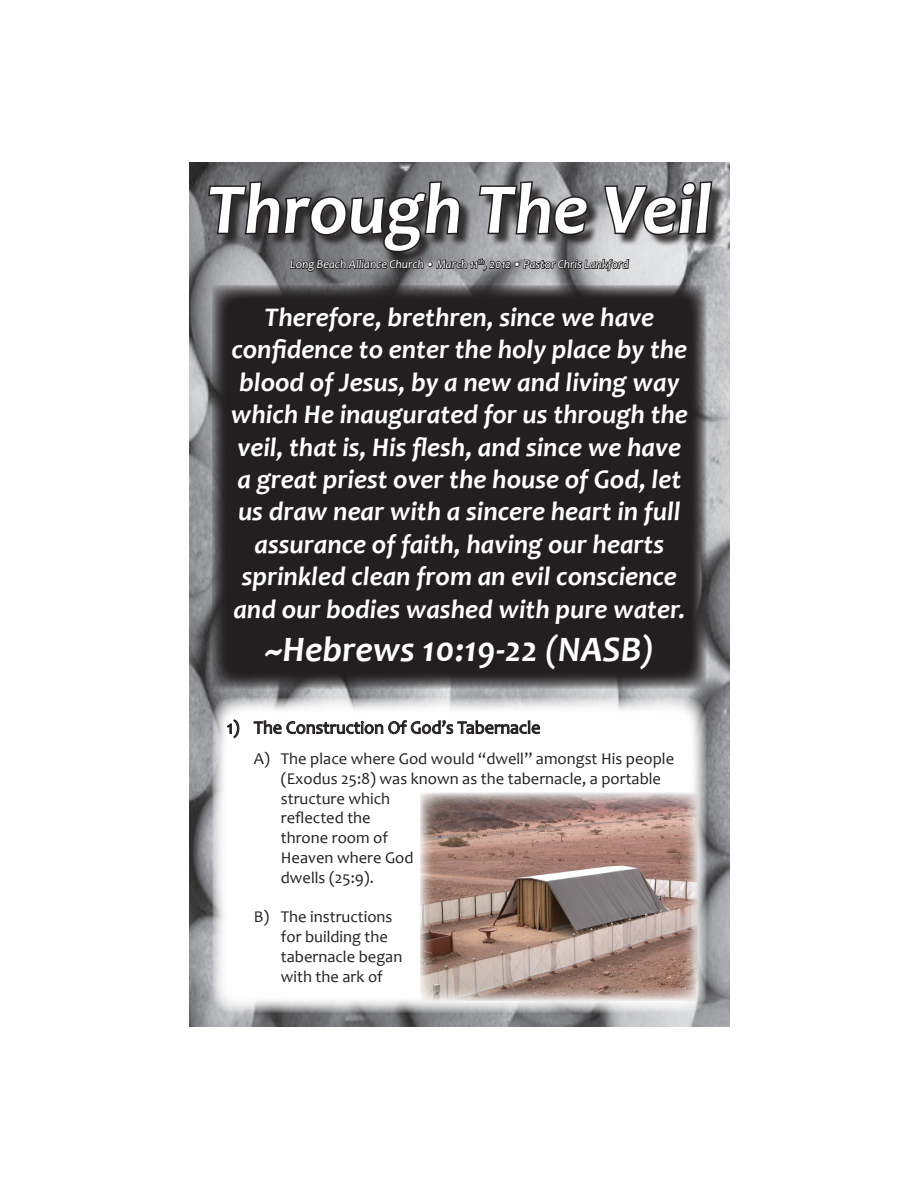
<style>
.page{position:relative;width:918px;height:1188px;background:#fff}
.page>*{position:absolute;margin:0;border:0;box-sizing:border-box;transform-origin:0 0}
.t1{font:italic 700 72px "Candara";color:#fff}
.t2{font:italic 700 36px "Candara";color:#fff}
.t3{font:italic 700 27px/32.4px "Candara";color:#fff;text-align:center}
.t4{font:18px "Candara";color:#231f20}
.t5{font:16.5px/19.8px "Candara";color:#231f20}
.t6{font:italic 12px "Candara";color:#fff}
</style>
<div class="page">
<img style="left:190px;top:163px;width:540px;height:864px">
<div style="left:212px;top:285px;width:494px;height:403px;background:#231f20"></div>
<div style="left:211px;top:184px;width:514px;height:81px;background:#231f20;opacity:.85"></div>
<svg style="left:212px;top:698px;width:495px;height:315px"></svg>
<svg style="left:227px;top:719px;width:13px;height:20px"></svg>
<svg style="left:253px;top:720px;width:287px;height:16px"></svg>
<svg style="left:206px;top:180px;width:508px;height:113px;background:#6e6d70"></svg>
<img style="left:420px;top:793px;width:278px;height:208px">
<h1 class="t1" style="left:207px;top:164px;width:507px">Through The Veil</h1>
<p class="t6" style="left:290px;top:257px;width:340px">Long Beach Alliance Church • March 11<sup>th</sup>, 2012 • Pastor Chris Lankford</p>
<p class="t3" style="left:231px;top:301px;width:459px">Therefore, brethren, since we have confidence to enter the holy place by the blood of Jesus, by a new and living way which He inaugurated for us through the veil, that is, His flesh, and since we have a great priest over the house of God, let us draw near with a sincere heart in full assurance of faith, having our hearts sprinkled clean from an evil conscience and our bodies washed with pure water.</p>
<h2 class="t2" style="left:265px;top:627px;width:391px">~Hebrews 10:19-22 (NASB)</h2>
<p class="t4" style="left:227px;top:716px;width:315px">1) The Construction Of God’s Tabernacle</p>
<p class="t5" style="left:281px;top:749px;width:395px;text-indent:-27px">A) The place where God would “dwell” amongst His people (Exodus 25:8) was known as the tabernacle, a portable structure which<br>reflected the<br>throne room of<br>Heaven where God<br>dwells (25:9).</p>
<p class="t5" style="left:281px;top:907px;width:123px;text-indent:-27px">B) The instructions for building the tabernacle began with the ark of</p>
</div>
